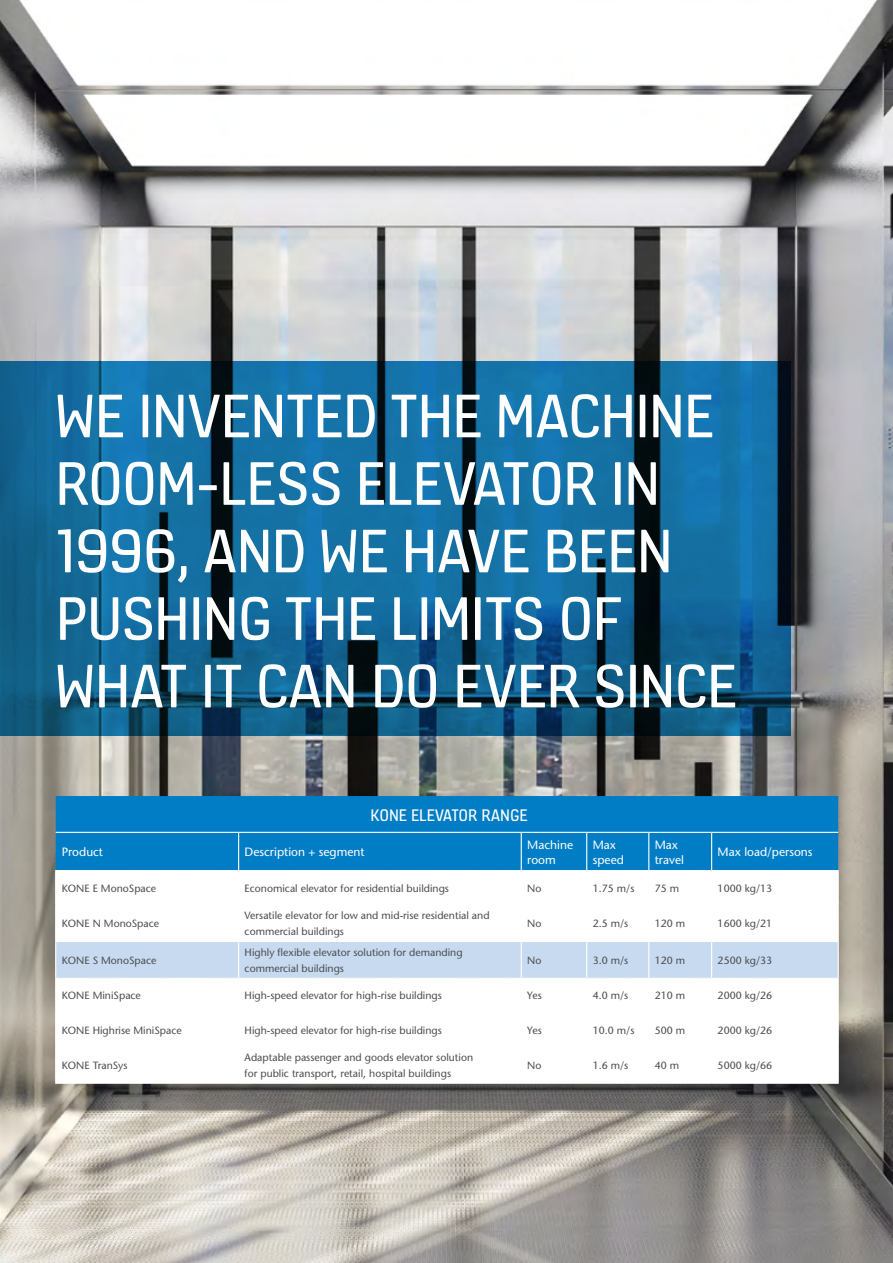
<style>
.page{position:relative;width:893px;height:1263px;background:#fff}
.page>*{position:absolute;margin:0;border:0;box-sizing:border-box;transform-origin:0 0}
.t1{font:66px/67.5px "KONE Information";letter-spacing:-.015em;color:#fff}
.t2{font:18px "KONE Information";color:#fff}
.t3{font:12px/15px "Stone Sans";color:#fff}
.t4{font:10.5px/16.5px "Stone Sans";color:#4d4d4f}
</style>
<div class="page">
<img style="left:0;top:0;width:893px;height:1263px">
<div style="left:56px;top:797px;width:782px;height:73px;background:#007dc5"></div>
<svg style="left:56px;top:871px;width:782px;height:212px"></svg>
<div style="left:56px;top:942px;width:782px;height:36px;background:#c7daf0"></div>
<hr style="left:56px;top:796px;width:183px;height:1px;background:#007dc5">
<hr style="left:239px;top:796px;width:282px;height:1px;background:#007dc5">
<hr style="left:521px;top:796px;width:66px;height:1px;background:#007dc5">
<hr style="left:587px;top:796px;width:62px;height:1px;background:#007dc5">
<hr style="left:649px;top:796px;width:63px;height:1px;background:#007dc5">
<hr style="left:712px;top:796px;width:126px;height:1px;background:#007dc5">
<hr style="left:56px;top:832px;width:183px;height:1px;background:#fff">
<hr style="left:239px;top:832px;width:282px;height:1px;background:#fff">
<hr style="left:238px;top:833px;width:1px;height:37px;background:#fff">
<hr style="left:521px;top:832px;width:66px;height:1px;background:#fff">
<hr style="left:521px;top:833px;width:1px;height:37px;background:#fff">
<hr style="left:587px;top:832px;width:62px;height:1px;background:#fff">
<hr style="left:586px;top:833px;width:1px;height:37px;background:#fff">
<hr style="left:649px;top:832px;width:63px;height:1px;background:#fff">
<hr style="left:648px;top:833px;width:1px;height:37px;background:#fff">
<hr style="left:712px;top:832px;width:126px;height:1px;background:#fff">
<hr style="left:711px;top:833px;width:1px;height:37px;background:#fff">
<hr style="left:55px;top:870px;width:184px;height:1px;background:#fff">
<hr style="left:239px;top:870px;width:282px;height:1px;background:#fff">
<hr style="left:521px;top:870px;width:66px;height:1px;background:#fff">
<hr style="left:587px;top:870px;width:62px;height:1px;background:#fff">
<hr style="left:649px;top:870px;width:63px;height:1px;background:#fff">
<hr style="left:712px;top:870px;width:127px;height:1px;background:#fff">
<hr style="left:55px;top:904px;width:184px;height:1px;background:#fff">
<hr style="left:239px;top:904px;width:282px;height:1px;background:#fff">
<hr style="left:521px;top:904px;width:66px;height:1px;background:#fff">
<hr style="left:587px;top:904px;width:62px;height:1px;background:#fff">
<hr style="left:649px;top:904px;width:63px;height:1px;background:#fff">
<hr style="left:712px;top:904px;width:127px;height:1px;background:#fff">
<hr style="left:55px;top:941px;width:184px;height:1px;background:#fff">
<hr style="left:239px;top:941px;width:282px;height:1px;background:#fff">
<hr style="left:521px;top:941px;width:66px;height:1px;background:#fff">
<hr style="left:587px;top:941px;width:62px;height:1px;background:#fff">
<hr style="left:649px;top:941px;width:63px;height:1px;background:#fff">
<hr style="left:712px;top:941px;width:127px;height:1px;background:#fff">
<hr style="left:55px;top:1012px;width:184px;height:1px;background:#fff">
<hr style="left:239px;top:1012px;width:282px;height:1px;background:#fff">
<hr style="left:521px;top:1012px;width:66px;height:1px;background:#fff">
<hr style="left:587px;top:1012px;width:62px;height:1px;background:#fff">
<hr style="left:649px;top:1012px;width:63px;height:1px;background:#fff">
<hr style="left:712px;top:1012px;width:127px;height:1px;background:#fff">
<hr style="left:55px;top:1046px;width:184px;height:1px;background:#fff">
<hr style="left:239px;top:1046px;width:282px;height:1px;background:#fff">
<hr style="left:521px;top:1046px;width:66px;height:1px;background:#fff">
<hr style="left:587px;top:1046px;width:62px;height:1px;background:#fff">
<hr style="left:649px;top:1046px;width:63px;height:1px;background:#fff">
<hr style="left:712px;top:1046px;width:127px;height:1px;background:#fff">
<hr style="left:55px;top:871px;width:1px;height:33px;background:#fff">
<hr style="left:238px;top:871px;width:1px;height:33px;background:#fff">
<hr style="left:521px;top:871px;width:1px;height:33px;background:#fff">
<hr style="left:586px;top:871px;width:1px;height:33px;background:#fff">
<hr style="left:648px;top:871px;width:1px;height:33px;background:#fff">
<hr style="left:711px;top:871px;width:1px;height:33px;background:#fff">
<hr style="left:838px;top:871px;width:1px;height:33px;background:#fff">
<hr style="left:55px;top:905px;width:1px;height:36px;background:#fff">
<hr style="left:238px;top:905px;width:1px;height:36px;background:#fff">
<hr style="left:521px;top:905px;width:1px;height:36px;background:#fff">
<hr style="left:586px;top:905px;width:1px;height:36px;background:#fff">
<hr style="left:648px;top:905px;width:1px;height:36px;background:#fff">
<hr style="left:711px;top:905px;width:1px;height:36px;background:#fff">
<hr style="left:838px;top:905px;width:1px;height:36px;background:#fff">
<hr style="left:55px;top:942px;width:1px;height:36px;background:#fff">
<hr style="left:238px;top:942px;width:1px;height:36px;background:#fff">
<hr style="left:521px;top:942px;width:1px;height:36px;background:#fff">
<hr style="left:586px;top:942px;width:1px;height:36px;background:#fff">
<hr style="left:648px;top:942px;width:1px;height:36px;background:#fff">
<hr style="left:711px;top:942px;width:1px;height:36px;background:#fff">
<hr style="left:838px;top:942px;width:1px;height:36px;background:#fff">
<hr style="left:55px;top:978px;width:184px;height:1px;background:#fff">
<hr style="left:55px;top:979px;width:1px;height:33px;background:#fff">
<hr style="left:239px;top:978px;width:282px;height:1px;background:#fff">
<hr style="left:238px;top:979px;width:1px;height:33px;background:#fff">
<hr style="left:521px;top:978px;width:66px;height:1px;background:#fff">
<hr style="left:521px;top:979px;width:1px;height:33px;background:#fff">
<hr style="left:587px;top:978px;width:62px;height:1px;background:#fff">
<hr style="left:586px;top:979px;width:1px;height:33px;background:#fff">
<hr style="left:649px;top:978px;width:63px;height:1px;background:#fff">
<hr style="left:648px;top:979px;width:1px;height:33px;background:#fff">
<hr style="left:712px;top:978px;width:127px;height:1px;background:#fff">
<hr style="left:711px;top:979px;width:1px;height:33px;background:#fff">
<hr style="left:838px;top:979px;width:1px;height:33px;background:#fff">
<hr style="left:55px;top:1013px;width:1px;height:33px;background:#fff">
<hr style="left:238px;top:1013px;width:1px;height:33px;background:#fff">
<hr style="left:521px;top:1013px;width:1px;height:33px;background:#fff">
<hr style="left:586px;top:1013px;width:1px;height:33px;background:#fff">
<hr style="left:648px;top:1013px;width:1px;height:33px;background:#fff">
<hr style="left:711px;top:1013px;width:1px;height:33px;background:#fff">
<hr style="left:838px;top:1013px;width:1px;height:33px;background:#fff">
<hr style="left:55px;top:1047px;width:1px;height:36px;background:#fff">
<hr style="left:238px;top:1047px;width:1px;height:36px;background:#fff">
<hr style="left:521px;top:1047px;width:1px;height:36px;background:#fff">
<hr style="left:586px;top:1047px;width:1px;height:36px;background:#fff">
<hr style="left:648px;top:1047px;width:1px;height:36px;background:#fff">
<hr style="left:711px;top:1047px;width:1px;height:36px;background:#fff">
<hr style="left:838px;top:1047px;width:1px;height:36px;background:#fff">
<hr style="left:55px;top:1083px;width:184px;height:1px;background:#fff">
<hr style="left:239px;top:1083px;width:282px;height:1px;background:#fff">
<hr style="left:521px;top:1083px;width:66px;height:1px;background:#fff">
<hr style="left:587px;top:1083px;width:62px;height:1px;background:#fff">
<hr style="left:649px;top:1083px;width:63px;height:1px;background:#fff">
<hr style="left:712px;top:1083px;width:127px;height:1px;background:#fff">
<svg style="left:0;top:361px;width:791px;height:375px;background:#11608c"></svg>
<h1 class="t1" style="left:55px;top:379px;width:683px">WE INVENTED THE MACHINE<br>ROOM-LESS ELEVATOR IN<br>1996, AND WE HAVE BEEN<br>PUSHING THE LIMITS OF<br>WHAT IT CAN DO EVER SINCE</h1>
<h2 class="t2" style="left:371px;top:803px;width:159px">KONE ELEVATOR RANGE</h2>
<p class="t3" style="left:62px;top:844px;width:43px">Product</p>
<p class="t3" style="left:245px;top:844px;width:122px">Description + segment</p>
<p class="t3" style="left:527px;top:837px;width:47px">Machine room</p>
<p class="t3" style="left:593px;top:837px;width:33px">Max speed</p>
<p class="t3" style="left:655px;top:837px;width:31px">Max travel</p>
<p class="t3" style="left:718px;top:844px;width:97px">Max load/persons</p>
<p class="t4" style="left:62px;top:880px;width:96px">KONE E MonoSpace</p>
<p class="t4" style="left:245px;top:880px;width:206px">Economical elevator for residential buildings</p>
<p class="t4" style="left:527px;top:880px;width:16px">No</p>
<p class="t4" style="left:593px;top:880px;width:43px">1.75 m/s</p>
<p class="t4" style="left:655px;top:880px;width:26px">75 m</p>
<p class="t4" style="left:718px;top:880px;width:56px">1000 kg/13</p>
<p class="t4" style="left:62px;top:915px;width:99px">KONE N MonoSpace</p>
<p class="t4" style="left:245px;top:907px;width:246px">Versatile elevator for low and mid-rise residential and commercial buildings</p>
<p class="t4" style="left:527px;top:915px;width:16px">No</p>
<p class="t4" style="left:593px;top:915px;width:37px">2.5 m/s</p>
<p class="t4" style="left:655px;top:915px;width:32px">120 m</p>
<p class="t4" style="left:718px;top:915px;width:56px">1600 kg/21</p>
<p class="t4" style="left:62px;top:952px;width:96px">KONE S MonoSpace</p>
<p class="t4" style="left:245px;top:944px;width:219px">Highly flexible elevator solution for demanding commercial buildings</p>
<p class="t4" style="left:527px;top:952px;width:16px">No</p>
<p class="t4" style="left:593px;top:952px;width:37px">3.0 m/s</p>
<p class="t4" style="left:655px;top:952px;width:32px">120 m</p>
<p class="t4" style="left:718px;top:952px;width:56px">2500 kg/33</p>
<p class="t4" style="left:62px;top:987px;width:81px">KONE MiniSpace</p>
<p class="t4" style="left:245px;top:987px;width:199px">High-speed elevator for high-rise buildings</p>
<p class="t4" style="left:527px;top:987px;width:16px">Yes</p>
<p class="t4" style="left:593px;top:987px;width:37px">4.0 m/s</p>
<p class="t4" style="left:655px;top:987px;width:32px">210 m</p>
<p class="t4" style="left:718px;top:987px;width:56px">2000 kg/26</p>
<p class="t4" style="left:62px;top:1021px;width:122px">KONE Highrise MiniSpace</p>
<p class="t4" style="left:245px;top:1021px;width:199px">High-speed elevator for high-rise buildings</p>
<p class="t4" style="left:527px;top:1021px;width:16px">Yes</p>
<p class="t4" style="left:593px;top:1021px;width:43px">10.0 m/s</p>
<p class="t4" style="left:655px;top:1021px;width:32px">500 m</p>
<p class="t4" style="left:718px;top:1021px;width:56px">2000 kg/26</p>
<p class="t4" style="left:62px;top:1057px;width:67px">KONE TranSys</p>
<p class="t4" style="left:245px;top:1049px;width:230px">Adaptable passenger and goods elevator solution for public transport, retail, hospital buildings</p>
<p class="t4" style="left:527px;top:1057px;width:16px">No</p>
<p class="t4" style="left:593px;top:1057px;width:37px">1.6 m/s</p>
<p class="t4" style="left:655px;top:1057px;width:26px">40 m</p>
<p class="t4" style="left:718px;top:1057px;width:56px">5000 kg/66</p>
</div>
